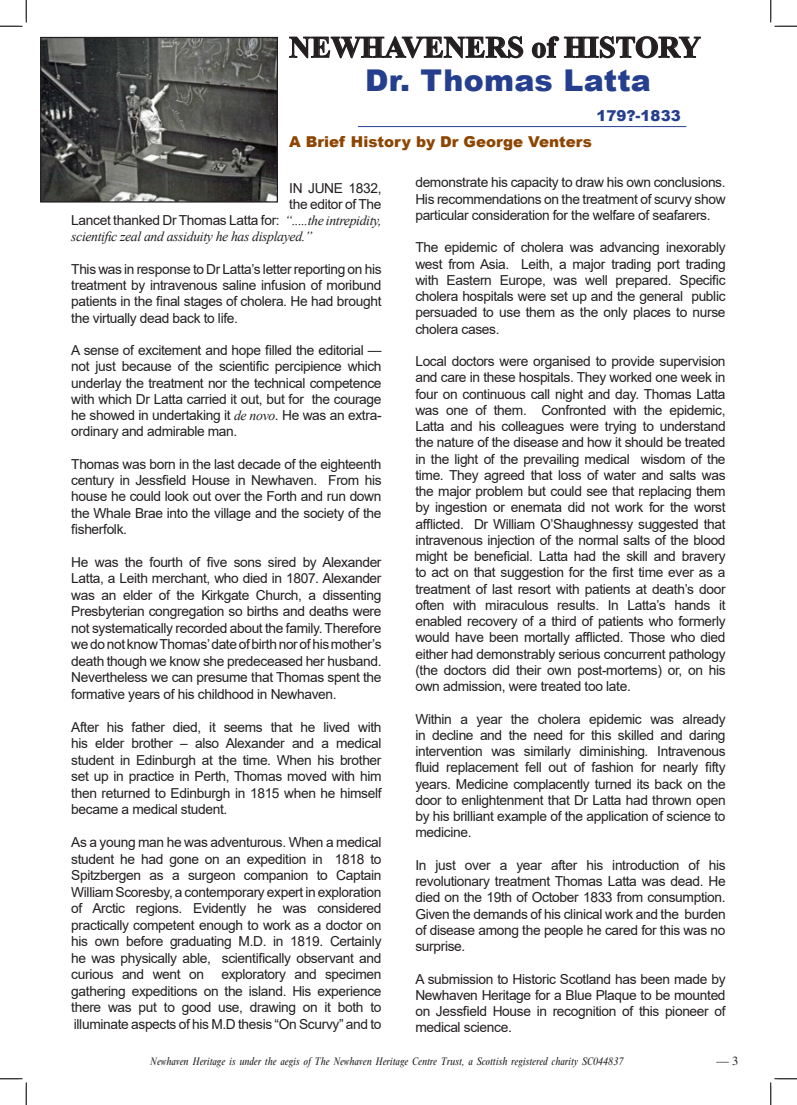
<style>
.page{position:relative;width:797px;height:1105px;background:#fff}
.page>*{position:absolute;margin:0;border:0;box-sizing:border-box;transform-origin:0 0}
.Headline{font:700 30px "Times New Roman";color:#231f20}
.Headline_Reversed{font:900 30px "Arial";letter-spacing:.01em;color:#253f8e}
.Sub_heading{font:900 15px "Arial";color:#8d4502}
.Sub_heading_ruled{font:900 15px "Arial";color:#253f8e}
.Body_Text_11{font:13.75px/16.2px "Arial";letter-spacing:-.025em;color:#231f20;text-align:justify}
.Body_Text_11-2{font:italic 13.75px "Times New Roman";letter-spacing:-.025em;color:#231f20}
.Body_Text_11-3{font:12.5px "Times";color:#231f20}
.t1{font:italic condensed 11.25px "M Times";color:#231f20}
.s1{font-family:"Times New Roman";font-style:italic}
</style>
<div class="page">
<svg style="left:289px;top:36px;width:235px;height:23px"></svg>
<svg style="left:531px;top:36px;width:170px;height:23px"></svg>
<hr style="left:358px;top:126px;width:328px;height:1px;background:#253f8e">
<img style="left:42px;top:39px;width:234px;height:162px">
<div style="left:40px;top:37px;width:238px;height:166px;border:1px solid #231f20"></div>
<svg style="left:0;top:0;width:27px;height:27px"></svg>
<svg style="left:0;top:1078px;width:27px;height:27px"></svg>
<svg style="left:770px;top:0;width:27px;height:27px"></svg>
<svg style="left:770px;top:1078px;width:27px;height:27px"></svg>
<p class="Headline" style="left:289px;top:26px;width:413px">NEWHAVENERS of HISTORY</p>
<p class="Headline_Reversed" style="left:365px;top:59px;width:287px">Dr. Thomas Latta</p>
<p class="Sub_heading_ruled" style="left:596px;top:104px;width:86px">179?-1833</p>
<p class="Sub_heading" style="left:289px;top:131px;width:304px">A Brief History by Dr George Venters</p>
<p class="Body_Text_11" style="left:415px;top:174px;width:312px">demonstrate his capacity to draw his own conclusions.<br>His recommendations on the treatment of scurvy show particular consideration for the welfare of seafarers.</p>
<p class="Body_Text_11" style="left:415px;top:239px;width:312px">The epidemic of cholera was advancing inexorably west from Asia. Leith, a major trading port trading with Eastern Europe, was well prepared. Specific cholera hospitals were set up and the general public persuaded to use them as the only places to nurse cholera cases.</p>
<p class="Body_Text_11" style="left:415px;top:353px;width:312px">Local doctors were organised to provide supervision and care in these hospitals. They worked one week in four on continuous call night and day. Thomas Latta was one of them. Confronted with the epidemic, Latta and his colleagues were trying to understand the nature of the disease and how it should be treated in the light of the prevailing medical wisdom of the time. They agreed that loss of water and salts was the major problem but could see that replacing them by ingestion or enemata did not work for the worst afflicted. Dr William O’Shaughnessy suggested that intravenous injection of the normal salts of the blood might be beneficial. Latta had the skill and bravery to act on that suggestion for the first time ever as a treatment of last resort with patients at death’s door often with miraculous results. In Latta’s hands it enabled recovery of a third of patients who formerly would have been mortally afflicted. Those who died either had demonstrably serious concurrent pathology (the doctors did their own post-mortems) or, on his own admission, were treated too late.</p>
<p class="Body_Text_11" style="left:415px;top:710px;width:312px">Within a year the cholera epidemic was already in decline and the need for this skilled and daring intervention was similarly diminishing. Intravenous fluid replacement fell out of fashion for nearly fifty years. Medicine complacently turned its back on the door to enlightenment that Dr Latta had thrown open by his brilliant example of the application of science to medicine.</p>
<p class="Body_Text_11" style="left:415px;top:857px;width:312px">In just over a year after his introduction of his revolutionary treatment Thomas Latta was dead. He died on the 19th of October 1833 from consumption.<br>Given the demands of his clinical work and the burden of disease among the people he cared for this was no surprise.</p>
<p class="Body_Text_11" style="left:415px;top:970px;width:312px">A submission to Historic Scotland has been made by Newhaven Heritage for a Blue Plaque to be mounted on Jessfield House in recognition of this pioneer of medical science.</p>
<p class="Body_Text_11-3" style="left:716px;top:1053px;width:23px">— 3</p>
<p class="Body_Text_11" style="left:289px;top:179px;width:94px">IN JUNE 1832,</p>
<p class="Body_Text_11" style="left:289px;top:196px;width:94px">the editor of The</p>
<p class="Body_Text_11" style="left:71px;top:212px;width:312px">Lancet thanked Dr Thomas Latta for: <span class="s1">“.....the intrepidity,</span></p>
<p class="Body_Text_11-2" style="left:71px;top:227px;width:243px">scientific zeal and assiduity he has displayed.”</p>
<p class="Body_Text_11" style="left:71px;top:261px;width:312px">This was in response to Dr Latta’s letter reporting on his treatment by intravenous saline infusion of moribund patients in the final stages of cholera. He had brought the virtually dead back to life.</p>
<p class="Body_Text_11" style="left:71px;top:342px;width:312px">A sense of excitement and hope filled the editorial — not just because of the scientific percipience which underlay the treatment nor the technical competence with which Dr Latta carried it out, but for the courage he showed in undertaking it <span class="s1">de novo</span>. He was an extra&shy;ordinary and admirable man.</p>
<p class="Body_Text_11" style="left:71px;top:456px;width:312px">Thomas was born in the last decade of the eighteenth century in Jessfield House in Newhaven. From his house he could look out over the Forth and run down the Whale Brae into the village and the society of the fisherfolk.</p>
<p class="Body_Text_11" style="left:71px;top:553px;width:312px">He was the fourth of five sons sired by Alexander Latta, a Leith merchant, who died in 1807. Alexander was an elder of the Kirkgate Church, a dissenting Presbyterian congregation so births and deaths were not systematically recorded about the family. Therefore we do not know Thomas’ date of birth nor of his mother’s death though we know she predeceased her husband.<br>Nevertheless we can presume that Thomas spent the formative years of his childhood in Newhaven.</p>
<p class="Body_Text_11" style="left:71px;top:718px;width:312px">After his father died, it seems that he lived with his elder brother – also Alexander and a medical student in Edinburgh at the time. When his brother set up in practice in Perth, Thomas moved with him then returned to Edinburgh in 1815 when he himself became a medical student.</p>
<p class="Body_Text_11" style="left:71px;top:834px;width:312px">As a young man he was adventurous. When a medical student he had gone on an expedition in 1818 to Spitzbergen as a surgeon companion to Captain William Scoresby, a contemporary expert in exploration of Arctic regions. Evidently he was considered practically competent enough to work as a doctor on his own before graduating M.D. in 1819. Certainly he was physically able, scientifically observant and curious and went on</p>
<p class="Body_Text_11" style="left:71px;top:966px;width:312px;text-indent:150px">exploratory and specimen gathering expeditions on the island. His experience there was put to good use, drawing on it both to illuminate aspects of his M.D thesis “On Scurvy” and to</p>
<p class="t1" style="left:150px;top:1055px;width:474px">Newhaven Heritage is under the aegis of The Newhaven Heritage Centre Trust, a Scottish registered charity SC044837</p>
</div>
